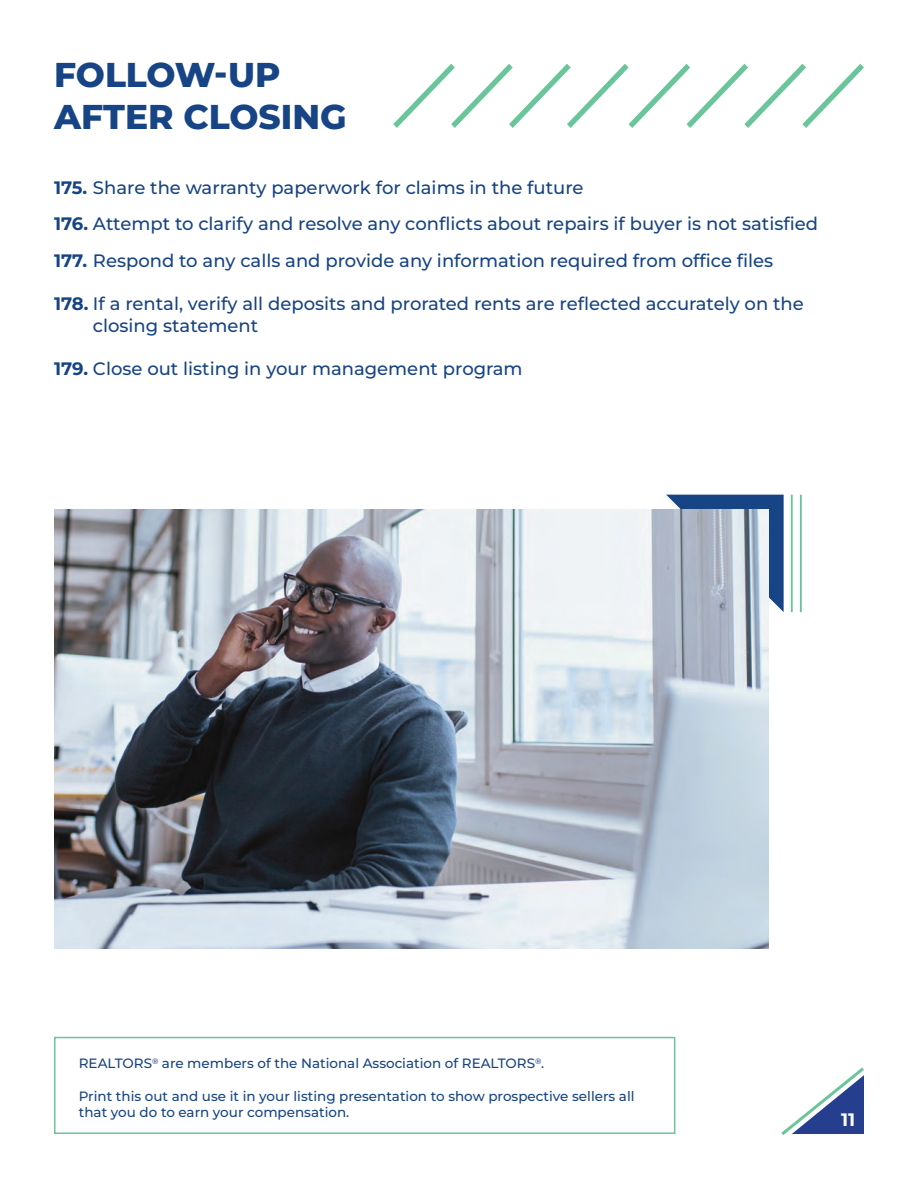
<style>
.page{position:relative;width:918px;height:1188px;background:#fff}
.page>*{position:absolute;margin:0;border:0;box-sizing:border-box;transform-origin:0 0}
.t1{font:800 34.35px/41.2px "Montserrat";color:#174484}
.t2{font:500 18px/21.6px "Montserrat";color:#174484}
.t3{font:700 18px "Montserrat";color:#fff}
.t4{font:500 13.5px/16.2px "Montserrat";color:#174484}
.s1{font-weight:700}
</style>
<div class="page">
<svg style="left:781px;top:1067px;width:83px;height:68px"></svg>
<svg style="left:393px;top:64px;width:471px;height:64px"></svg>
<svg style="left:666px;top:495px;width:118px;height:117px;background:#2f5790"></svg>
<hr style="left:791px;top:495px;width:2px;height:117px;background:#6bc59b">
<hr style="left:800px;top:495px;width:2px;height:117px;background:#6bc59b">
<img style="left:54px;top:509px;width:714px;height:439px">
<div style="left:54px;top:1037px;width:621px;height:97px;border:2px solid #6bc59b"></div>
<p class="t1" style="left:54px;top:54px;width:294px">FOLLOW-UP<br>AFTER CLOSING</p>
<p class="t2" style="left:54px;top:176px;width:531px"><span class="s1">175.</span> Share the warranty paperwork for claims in the future</p>
<p class="t2" style="left:54px;top:213px;width:766px"><span class="s1">176.</span> Attempt to clarify and resolve any conflicts about repairs if buyer is not satisfied</p>
<p class="t2" style="left:54px;top:249px;width:721px"><span class="s1">177.</span> Respond to any calls and provide any information required from office files</p>
<p class="t2" style="left:93px;top:292px;width:712px;text-indent:-39px"><span class="s1">178.</span> If a rental, verify all deposits and prorated rents are reflected accurately on the closing statement</p>
<p class="t2" style="left:54px;top:357px;width:470px"><span class="s1">179.</span> Close out listing in your management program</p>
<p class="t4" style="left:79px;top:1055px;width:467px">REALTORS<sup>®</sup> are members of the National Association of REALTORS<sup>®</sup>.</p>
<p class="t4" style="left:79px;top:1087px;width:557px">Print this out and use it in your listing presentation to show prospective sellers all that you do to earn your compensation.</p>
<p class="t3" style="left:841px;top:1107px;width:16px">11</p>
</div>
